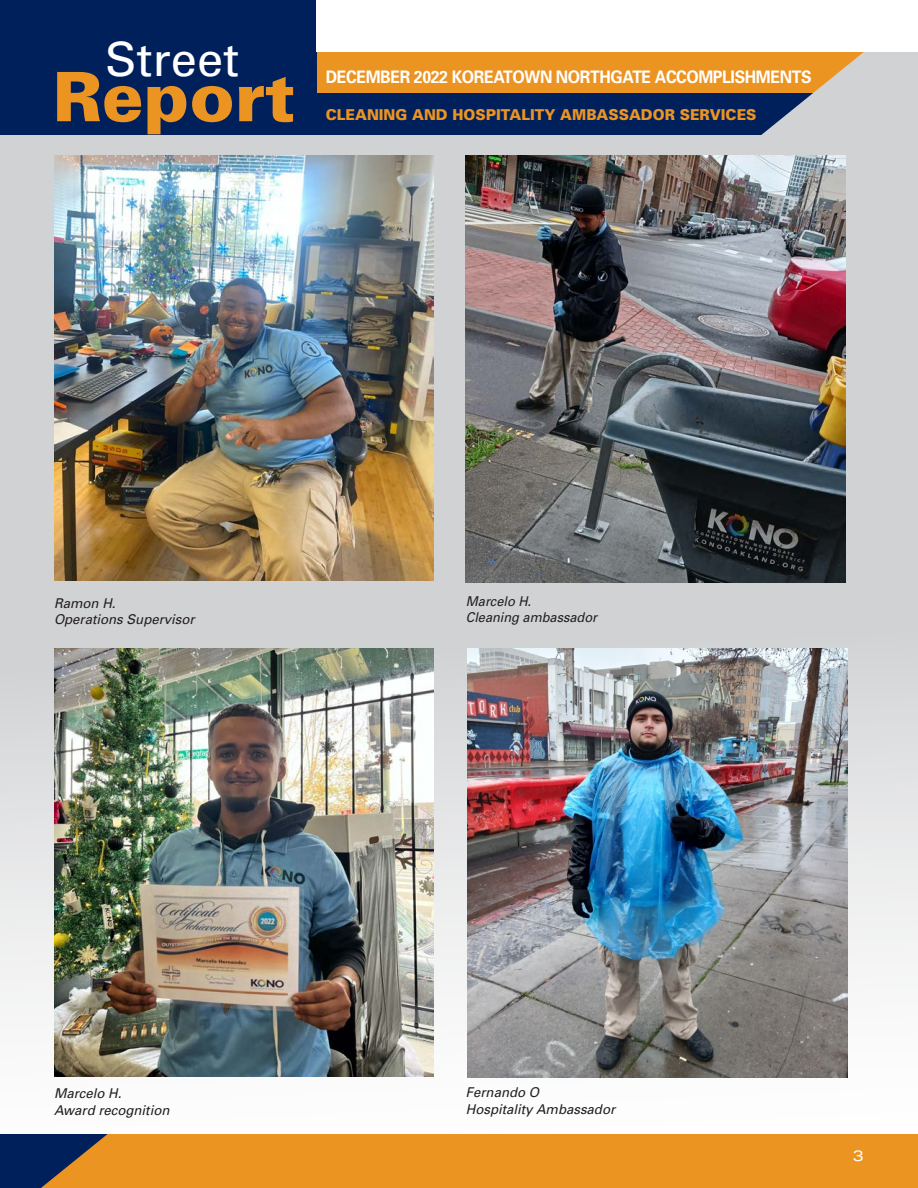
<style>
.page{position:relative;width:918px;height:1188px;background:#fff}
.page>*{position:absolute;margin:0;border:0;box-sizing:border-box;transform-origin:0 0}
.t1{font:900 68.25px "Univers";color:#ec9422}
.t2{font:47.25px "Univers";color:#fff}
.t3{font:700 17.25px "Univers";letter-spacing:-.025em;color:#fff;scale:.92 1}
.t4{font:900 15px "Univers";color:#ec9422;scale:.95 1}
.t5{font:expanded 15px "Univers";color:#fff}
.t6{font:italic 13.5px/16.2px "Univers";color:#231f20}
.t7{font:italic 13.5px "Univers";color:#231f20;scale:.95 1}
</style>
<div class="page">
<div style="left:0;top:1134px;width:918px;height:54px;background:#ec9422"></div>
<svg style="left:0;top:1134px;width:108px;height:54px"></svg>
<div style="left:0;top:134px;width:918px;height:1000px;background:linear-gradient(to bottom,#c5c6c9,#f5f5f6)"></div>
<div style="left:0;top:0;width:317px;height:134px;background:#00205b"></div>
<div style="left:317px;top:52px;width:592px;height:41px;background:#ec9422"></div>
<div style="left:317px;top:93px;width:592px;height:41px;background:#00205b"></div>
<svg style="left:675px;top:52px;width:243px;height:277px;fill:#d1d2d4"></svg>
<img style="left:54px;top:156px;width:380px;height:424px">
<img style="left:54px;top:648px;width:380px;height:428px">
<img style="left:465px;top:156px;width:380px;height:426px">
<img style="left:468px;top:648px;width:379px;height:430px">
<p class="t2" style="left:105px;top:30px;width:135px">Street</p>
<p class="t1" style="left:53px;top:55px;width:244px">Report</p>
<p class="t3" style="left:326px;top:65px;width:530px">DECEMBER 2022 KOREATOWN NORTHGATE ACCOMPLISHMENTS</p>
<p class="t4" style="left:326px;top:105px;width:455px">CLEANING AND HOSPITALITY AMBASSADOR SERVICES</p>
<p class="t6" style="left:54px;top:595px;width:142px">Ramon H.<br>Operations Supervisor</p>
<p class="t6" style="left:54px;top:1085px;width:117px">Marcelo H.<br>Award recognition</p>
<p class="t7" style="left:466px;top:592px;width:70px">Marcelo H.</p>
<p class="t7" style="left:466px;top:609px;width:140px">Cleaning ambassador</p>
<p class="t6" style="left:466px;top:1084px;width:151px">Fernando O<br>Hospitality Ambassador</p>
<p class="t5" style="left:853px;top:1147px;width:13px">3</p>
</div>
